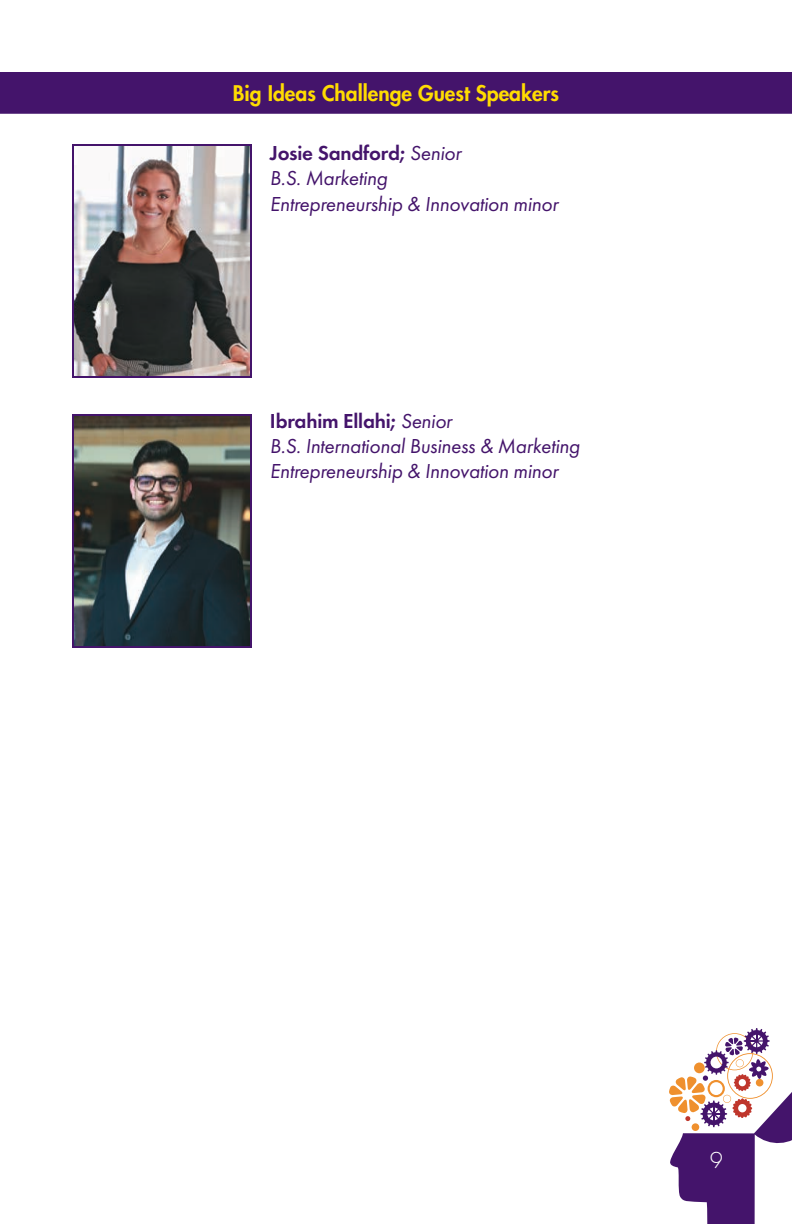
<style>
.page{position:relative;width:792px;height:1224px;background:#fff}
.page>*{position:absolute;margin:0;border:0;box-sizing:border-box;transform-origin:0 0}
.t1{font:300 24px "Futura PT";color:#fff}
.t2{font:italic 21px/25.2px "Futura PT";letter-spacing:-.01em;color:#44146b}
.t3{font:800 21px "Futura Std";color:#ffdc01}
.s1{font-weight:600;font-style:normal}
</style>
<div class="page">
<svg style="left:669px;top:1028px;width:123px;height:196px"></svg>
<div style="left:0;top:72px;width:792px;height:42px;background:#44146b"></div>
<img style="left:75px;top:147px;width:174px;height:228px">
<div style="left:72px;top:144px;width:180px;height:234px;border:2px solid #44146b"></div>
<img style="left:75px;top:417px;width:174px;height:228px">
<div style="left:72px;top:414px;width:180px;height:234px;border:2px solid #44146b"></div>
<p class="t3" style="left:233px;top:80px;width:328px">Big Ideas Challenge Guest Speakers</p>
<p class="t2" style="left:270px;top:141px;width:290px"><span class="s1">Josie Sandford;</span> Senior<br>B.S. Marketing<br>Entrepreneurship &amp; Innovation minor</p>
<p class="t2" style="left:270px;top:408px;width:311px"><span class="s1">Ibrahim Ellahi;</span> Senior<br>B.S. International Business &amp; Marketing<br>Entrepreneurship &amp; Innovation minor</p>
<p class="t1" style="left:710px;top:1147px;width:15px">9</p>
</div>
